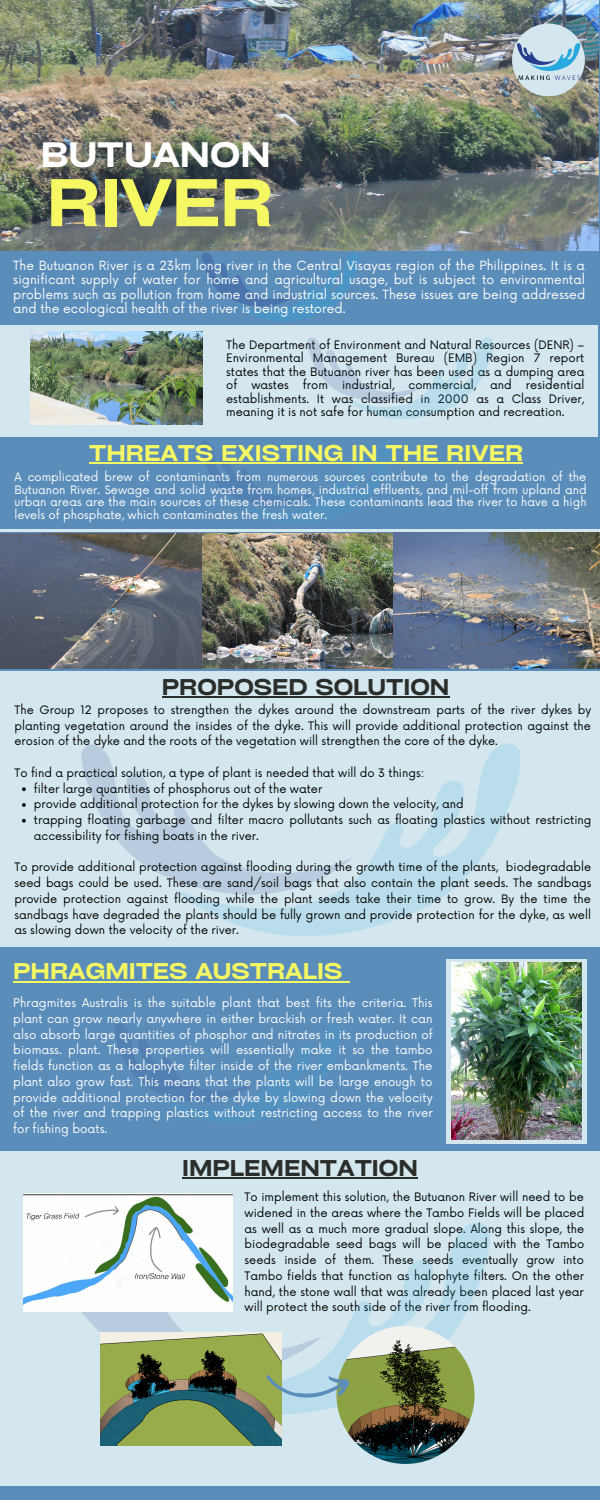
<style>
.page{position:relative;width:600px;height:1500px;background:#5b8dba}
.page>*{position:absolute;margin:0;border:0;box-sizing:border-box;transform-origin:0 0}
.t1{font:600 expanded 64.5px "Cy Grotesk";color:#f5f863}
.t2{font:600 expanded 33.8px "Cy Grotesk";color:#fff}
.t3{font:600 expanded 21.8px "Cy Grotesk";color:#f5f863}
.t4{font:600 expanded 21.8px "Cy Grotesk";color:#2a2d2a}
.t5{font:12.4px/14.2px "Now";color:#fff;text-align:justify}
.t6{font:11.7px/15.8px "Now";color:#fff;text-align:justify}
.t7{font:11.4px/15.8px "Now";color:#000;text-align:justify}
.t8{font:11.4px/12.8px "Now";color:#fff;text-align:justify}
</style>
<div class="page">
<div style="left:0;top:671px;width:600px;height:276px;background:#d4e7ef"></div>
<img style="left:81px;top:743px;width:438px;height:193px">
<img style="left:0;top:0;width:599px;height:251px">
<div style="left:0;top:325px;width:598px;height:112px;background:#d4e7ef"></div>
<img style="left:202px;top:534px;width:191px;height:135px">
<img style="left:393px;top:533px;width:206px;height:136px">
<img style="left:201px;top:441px;width:196px;height:92px">
<hr style="left:0;top:529px;width:600px;height:3px;background:#d4e7ef">
<img style="left:1px;top:534px;width:201px;height:135px">
<div style="left:512px;top:24px;width:73px;height:72px;background:#d4e7ef;border-radius:50%"></div>
<img style="left:518px;top:44px;width:63px;height:40px">
<img style="left:30px;top:331px;width:173px;height:94px">
<img style="left:203px;top:253px;width:156px;height:68px">
<img style="left:307px;top:337px;width:187px;height:82px">
<div style="left:0;top:1151px;width:599px;height:349px;background:#d4e7ef"></div>
<div style="left:446px;top:959px;width:141px;height:184px;background:#d4e7ef"></div>
<img style="left:451px;top:963px;width:131px;height:176px">
<img style="left:82px;top:1223px;width:408px;height:215px">
<img style="left:24px;top:1193px;width:208px;height:119px">
<img style="left:100px;top:1333px;width:182px;height:112px">
<img style="left:337px;top:1326px;width:138px;height:138px;border-radius:50%">
<svg style="left:22px;top:787px;width:4px;height:4px"></svg>
<svg style="left:22px;top:803px;width:4px;height:4px"></svg>
<svg style="left:22px;top:819px;width:4px;height:4px"></svg>
<svg style="left:266px;top:1375px;width:84px;height:24px;background:#9cbfb8"></svg>
<div style="left:0;top:1486px;width:600px;height:14px;background:#5b8dba"></div>
<hr style="left:89px;top:463px;width:434px;height:1px;background:#f5f863">
<hr style="left:162px;top:696px;width:287px;height:2px;background:#2a2d2a">
<hr style="left:182px;top:1177px;width:236px;height:2px;background:#2a2d2a">
<hr style="left:13px;top:981px;width:329px;height:1px;background:#f5f863">
<h2 class="t2" style="left:41px;top:133px;width:231px">BUTUANON</h2>
<h1 class="t1" style="left:47px;top:162px;width:229px">RIVER</h1>
<p class="t5" style="left:13px;top:259px;width:574px">The Butuanon River is a 23km long river in the Central Visayas region of the Philippines. It is a significant supply of water for home and agricultural usage, but is subject to environmental problems such as pollution from home and industrial sources. These issues are being addressed and the ecological health of the river is being restored.</p>
<p class="t7" style="left:226px;top:338px;width:360px;line-height:13.5px">The Department of Environment and Natural Resources (DENR) – Environmental Management Bureau (EMB) Region 7 report states that the Butuanon river has been used as a dumping area of wastes from industrial, commercial, and residential establishments. It was classified in 2000 as a Class Driver, meaning it is not safe for human consumption and recreation.</p>
<h3 class="t3" style="left:89px;top:439px;width:435px">THREATS EXISTING IN THE RIVER</h3>
<p class="t8" style="left:15px;top:471px;width:574px">A complicated brew of contaminants from numerous sources contribute to the degradation of the Butuanon River. Sewage and solid waste from homes, industrial effluents, and mil-off from upland and urban areas are the main sources of these chemicals. These contaminants lead the river to have a high levels of phosphate, which contaminates the fresh water.</p>
<h3 class="t4" style="left:162px;top:673px;width:289px">PROPOSED SOLUTION</h3>
<p class="t7" style="left:15px;top:702px;width:578px">The Group 12 proposes to strengthen the dykes around the downstream parts of the river dykes by planting vegetation around the insides of the dyke. This will provide additional protection against the erosion of the dyke and the roots of the vegetation will strengthen the core of the dyke.</p>
<p class="t7" style="left:15px;top:765px;width:411px">To find a practical solution, a type of plant is needed that will do 3 things:</p>
<p class="t7" style="left:34px;top:781px;width:559px;text-align:left">filter large quantities of phosphorus out of the water<br>provide additional protection for the dykes by slowing down the velocity, and<br>trapping floating garbage and filter macro pollutants such as floating plastics without restricting accessibility for fishing boats in the river.</p>
<p class="t7" style="left:15px;top:860px;width:578px">To provide additional protection against flooding during the growth time of the plants, biodegradable seed bags could be used. These are sand/soil bags that also contain the plant seeds. The sandbags provide protection against flooding while the plant seeds take their time to grow. By the time the sandbags have degraded the plants should be fully grown and provide protection for the dyke, as well as slowing down the velocity of the river.</p>
<h3 class="t3" style="left:13px;top:958px;width:331px">PHRAGMITES AUSTRALIS</h3>
<p class="t6" style="left:13px;top:995px;width:421px">Phragmites Australis is the suitable plant that best fits the criteria. This plant can grow nearly anywhere in either brackish or fresh water. It can also absorb large quantities of phosphor and nitrates in its production of biomass. plant. These properties will essentially make it so the tambo fields function as a halophyte filter inside of the river embankments. The plant also grow fast. This means that the plants will be large enough to provide additional protection for the dyke by slowing down the velocity of the river and trapping plastics without restricting access to the river for fishing boats.</p>
<h3 class="t4" style="left:182px;top:1154px;width:237px">IMPLEMENTATION</h3>
<p class="t7" style="left:245px;top:1190px;width:341px">To implement this solution, the Butuanon River will need to be widened in the areas where the Tambo Fields will be placed as well as a much more gradual slope. Along this slope, the biodegradable seed bags will be placed with the Tambo seeds inside of them. These seeds eventually grow into Tambo fields that function as halophyte filters. On the other hand, the stone wall that was already been placed last year will protect the south side of the river from flooding.</p>
</div>
